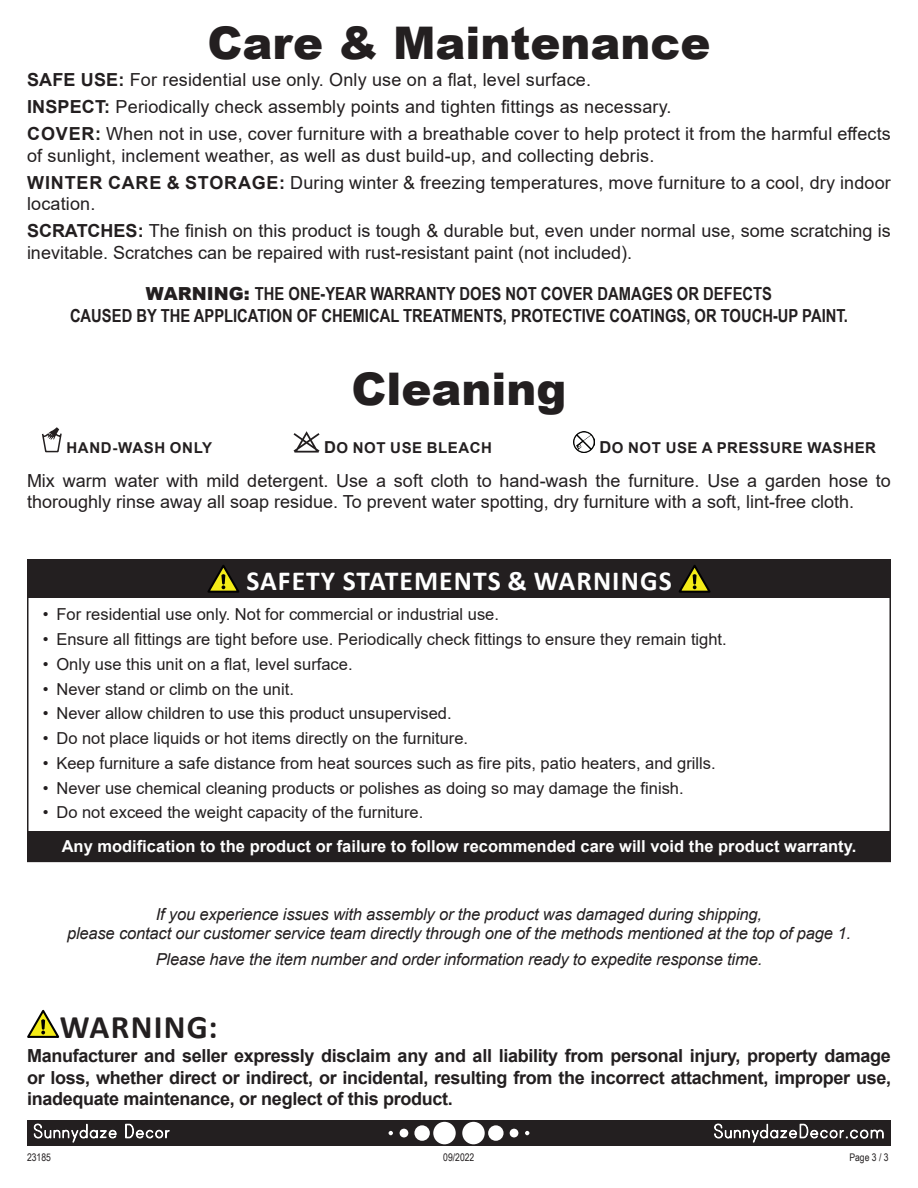
<style>
.page{position:relative;width:918px;height:1188px;background:#fff}
.page>*{position:absolute;margin:0;border:0;box-sizing:border-box;transform-origin:0 0}
.t1{font:900 45px "Arial";color:#231f20}
.t2{font:700 33px "Calibri";letter-spacing:.04em;color:#231f20}
.t3{font:700 27.6px "Calibri";letter-spacing:.04em;color:#fff}
.t4{font:18px/21.6px "Arial";letter-spacing:.01em;color:#231f20}
.t5{font:700 18px/21.6px "Arial";letter-spacing:-.02em;color:#231f20;text-align:justify}
.t6{font:700 18px/21.6px "Arial Narrow";color:#231f20;text-align:center}
.t7{font:16.5px "Arial";color:#231f20}
.t8{font:italic 16.5px/19.8px "Arial";letter-spacing:-.01em;color:#231f20;text-align:center}
.t9{font:700 16.5px "Arial";color:#fff}
.Warranty_Text{font:700 15px "Arial";letter-spacing:.035em;color:#231f20}
.t10{font:10.5px "Arial Narrow";color:#231f20}
.s1{font-weight:700}
.s2{font-family:"Arial";font-weight:900}
.s3{font-size:16.5px}
</style>
<div class="page">
<div style="left:27px;top:1120px;width:864px;height:26px;background:#231f20"></div>
<div style="left:462px;top:1122px;width:23px;height:22px;background:#fff;border-radius:50%"></div>
<div style="left:488px;top:1125px;width:16px;height:16px;background:#fff;border-radius:50%"></div>
<div style="left:510px;top:1129px;width:8px;height:8px;background:#fff;border-radius:50%"></div>
<svg style="left:525px;top:1131px;width:4px;height:4px"></svg>
<div style="left:433px;top:1122px;width:23px;height:22px;background:#fff;border-radius:50%"></div>
<div style="left:414px;top:1125px;width:16px;height:16px;background:#fff;border-radius:50%"></div>
<div style="left:400px;top:1129px;width:8px;height:8px;background:#fff;border-radius:50%"></div>
<svg style="left:389px;top:1131px;width:4px;height:4px"></svg>
<svg style="left:34px;top:1123px;width:83px;height:20px"></svg>
<svg style="left:125px;top:1124px;width:45px;height:15px"></svg>
<svg style="left:714px;top:1123px;width:170px;height:20px"></svg>
<svg style="left:27px;top:1010px;width:32px;height:28px"></svg>
<div style="left:27px;top:831px;width:864px;height:31px;background:#231f20"></div>
<div style="left:27px;top:560px;width:864px;height:38px;background:#231f20"></div>
<svg style="left:207px;top:565px;width:32px;height:28px"></svg>
<svg style="left:679px;top:565px;width:32px;height:28px"></svg>
<svg style="left:294px;top:431px;width:26px;height:22px"></svg>
<img style="left:574px;top:431px;width:21px;height:22px">
<svg style="left:42px;top:427px;width:20px;height:26px"></svg>
<p class="t1" style="left:207px;top:10px;width:505px">Care &amp; Maintenance</p>
<p class="t4" style="left:27px;top:69px;width:566px"><span class="s1">SAFE USE:</span> For residential use only. Only use on a flat, level surface.</p>
<p class="t4" style="left:27px;top:96px;width:646px"><span class="s1">INSPECT:</span> Periodically check assembly points and tighten fittings as necessary.</p>
<p class="t4" style="left:27px;top:123px;width:865px"><span class="s1">COVER:</span> When not in use, cover furniture with a breathable cover to help protect it from the harmful effects of sunlight, inclement weather, as well as dust build-up, and collecting debris.</p>
<p class="t4" style="left:27px;top:172px;width:865px"><span class="s1">WINTER CARE &amp; STORAGE:</span> During winter &amp; freezing temperatures, move furniture to a cool, dry indoor location.</p>
<p class="t4" style="left:27px;top:220px;width:865px"><span class="s1">SCRATCHES:</span> The finish on this product is tough &amp; durable but, even under normal use, some scratching is inevitable. Scratches can be repaired with rust-resistant paint (not included).</p>
<p class="t6" style="left:70px;top:282px;width:779px"><span class="s2">WARNING:</span> THE ONE-YEAR WARRANTY DOES NOT COVER DAMAGES OR DEFECTS<br>CAUSED BY THE APPLICATION OF CHEMICAL TREATMENTS, PROTECTIVE COATINGS, OR TOUCH-UP PAINT.</p>
<p class="t1" style="left:351px;top:357px;width:217px">Cleaning</p>
<p class="Warranty_Text" style="left:66px;top:437px;width:147px">HAND-WASH ONLY</p>
<p class="Warranty_Text" style="left:324px;top:437px;width:169px"><span class="s3">D</span>O NOT USE BLEACH</p>
<p class="Warranty_Text" style="left:599px;top:437px;width:278px"><span class="s3">D</span>O NOT USE A PRESSURE WASHER</p>
<p class="t4" style="left:27px;top:470px;width:865px">Mix warm water with mild detergent. Use a soft cloth to hand-wash the furniture. Use a garden hose to thoroughly rinse away all soap residue. To prevent water spotting, dry furniture with a soft, lint-free cloth.</p>
<p class="t3" style="left:246px;top:561px;width:427px">SAFETY STATEMENTS &amp; WARNINGS</p>
<p class="t7" style="left:43px;top:603px;width:458px">• For residential use only. Not for commercial or industrial use.</p>
<p class="t7" style="left:43px;top:628px;width:685px">• Ensure all fittings are tight before use. Periodically check fittings to ensure they remain tight.</p>
<p class="t7" style="left:43px;top:653px;width:311px">• Only use this unit on a flat, level surface.</p>
<p class="t7" style="left:43px;top:677px;width:253px">• Never stand or climb on the unit.</p>
<p class="t7" style="left:43px;top:702px;width:410px">• Never allow children to use this product unsupervised.</p>
<p class="t7" style="left:43px;top:727px;width:427px">• Do not place liquids or hot items directly on the furniture.</p>
<p class="t7" style="left:43px;top:752px;width:674px">• Keep furniture a safe distance from heat sources such as fire pits, patio heaters, and grills.</p>
<p class="t7" style="left:43px;top:776px;width:642px">• Never use chemical cleaning products or polishes as doing so may damage the finish.</p>
<p class="t7" style="left:43px;top:801px;width:382px">• Do not exceed the weight capacity of the furniture.</p>
<p class="t9" style="left:62px;top:835px;width:796px">Any modification to the product or failure to follow recommended care will void the product warranty.</p>
<p class="t8" style="left:67px;top:904px;width:785px">If you experience issues with assembly or the product was damaged during shipping,<br>please contact our customer service team directly through one of the methods mentioned at the top of page 1.</p>
<p class="t8" style="left:156px;top:949px;width:608px">Please have the item number and order information ready to expedite response time.</p>
<p class="t2" style="left:60px;top:1004px;width:159px">WARNING:</p>
<p class="t5" style="left:27px;top:1045px;width:866px">Manufacturer and seller expressly disclaim any and all liability from personal injury, property damage or loss, whether direct or indirect, or incidental, resulting from the incorrect attachment, improper use, inadequate maintenance, or neglect of this product.</p>
<p class="t10" style="left:27px;top:1150px;width:25px">23185</p>
<p class="t10" style="left:443px;top:1150px;width:33px">09/2022</p>
<p class="t10" style="left:849px;top:1150px;width:41px">Page 3 / 3</p>
</div>
